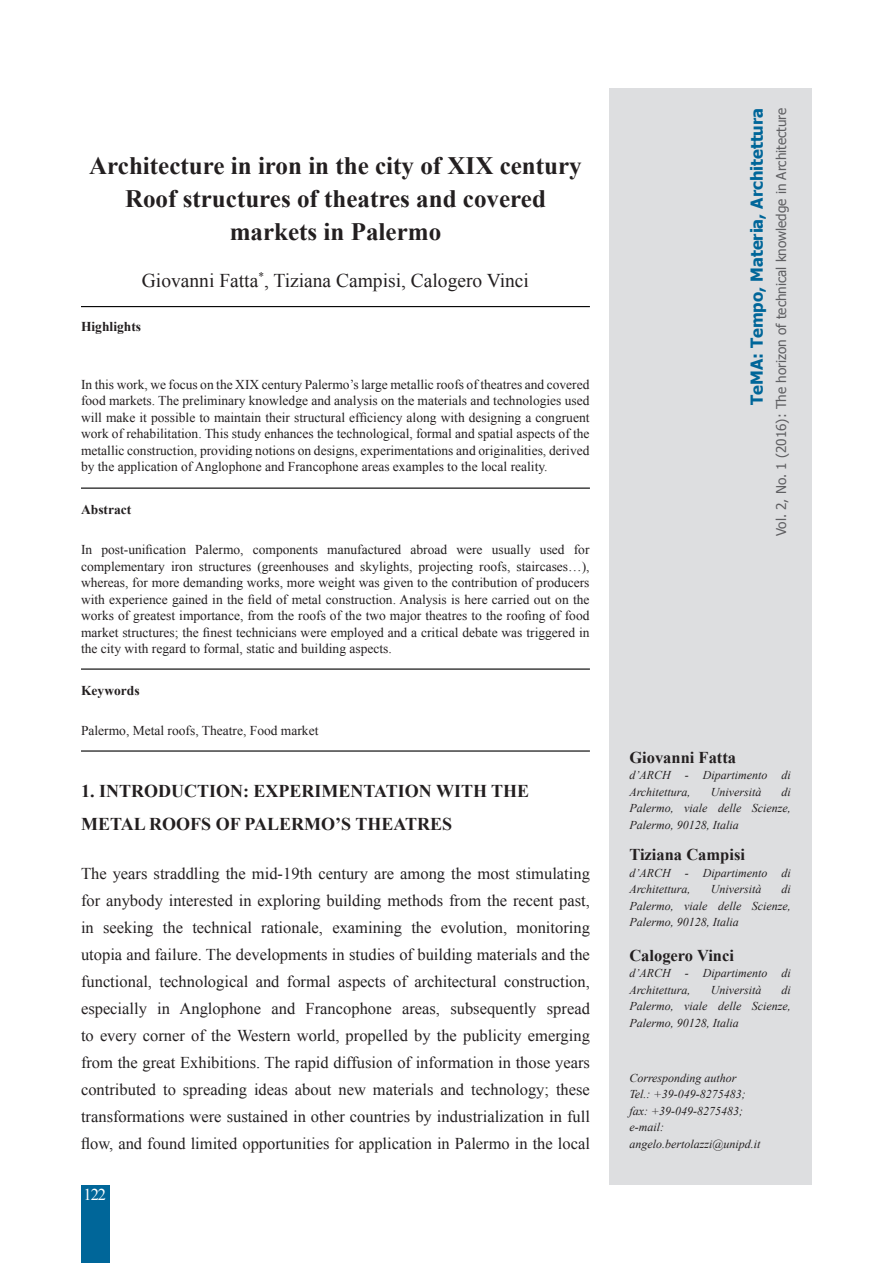
<style>
.page{position:relative;width:893px;height:1263px;background:#fff}
.page>*{position:absolute;margin:0;border:0;box-sizing:border-box;transform-origin:0 0}
.t1{font:700 25.05px/33px "Times New Roman";color:#231f20;text-align:center}
.t2{font:19.5px "Times New Roman";color:#231f20}
.t3{font:700 18px "Times New Roman";color:#231f20}
.t4{font:16.5px/27px "Times New Roman";color:#231f20;text-align:justify}
.t5{font:700 16.5px "Times New Roman";color:#231f20}
.t6{font:700 16.5px "Tahoma";color:#069}
.t7{font:16.5px "Times New Roman";color:#fff}
.t8{font:13.5px/16.5px "Times New Roman";color:#231f20;text-align:justify}
.t9{font:13.5px "Tahoma";color:#5f5f62}
.t10{font:700 13.5px "Times New Roman";color:#231f20}
.t11{font:italic 12px/16.5px "Times New Roman";color:#231f20}
</style>
<div class="page">
<div style="left:609px;top:88px;width:203px;height:1097px;background:#dddee0"></div>
<hr style="left:81px;top:306px;width:509px;height:1px;background:#000">
<hr style="left:81px;top:488px;width:509px;height:1px;background:#000">
<hr style="left:81px;top:668px;width:509px;height:2px;background:#000">
<hr style="left:81px;top:750px;width:509px;height:2px;background:#000">
<div style="left:81px;top:1185px;width:28px;height:78px;background:#069"></div>
<p class="t1" style="left:89px;top:149px;width:494px">Architecture in iron in the city of XIX century</p>
<p class="t1" style="left:125px;top:182px;width:422px">Roof structures of theatres and covered markets in Palermo</p>
<p class="t2" style="left:142px;top:267px;width:389px">Giovanni Fatta<sup>*</sup>, Tiziana Campisi, Calogero Vinci</p>
<p class="t10" style="left:81px;top:317px;width:62px">Highlights</p>
<p class="t8" style="left:81px;top:376px;width:510px">In this work, we focus on the XIX century Palermo’s large metallic roofs of theatres and covered food markets. The preliminary knowledge and analysis on the materials and technologies used will make it possible to maintain their structural efficiency along with designing a congruent work of rehabilitation. This study enhances the technological, formal and spatial aspects of the metallic construction, providing notions on designs, experimentations and originalities, derived by the application of Anglophone and Francophone areas examples to the local reality.</p>
<p class="t10" style="left:81px;top:500px;width:52px">Abstract</p>
<p class="t8" style="left:81px;top:541px;width:510px">In post-unification Palermo, components manufactured abroad were usually used for complementary iron structures (greenhouses and skylights, projecting roofs, staircases…), whereas, for more demanding works, more weight was given to the contribution of producers with experience gained in the field of metal construction. Analysis is here carried out on the works of greatest importance, from the roofs of the two major theatres to the roofing of food market structures; the finest technicians were employed and a critical debate was triggered in the city with regard to formal, static and building aspects.</p>
<p class="t10" style="left:81px;top:681px;width:60px">Keywords</p>
<p class="t8" style="left:81px;top:721px;width:239px">Palermo, Metal roofs, Theatre, Food market</p>
<p class="t3" style="left:81px;top:778px;width:450px">1. INTRODUCTION: EXPERIMENTATION WITH THE</p>
<p class="t3" style="left:81px;top:811px;width:373px">METAL ROOFS OF PALERMO’S THEATRES</p>
<p class="t4" style="left:81px;top:859px;width:510px">The years straddling the mid-19th century are among the most stimulating for anybody interested in exploring building methods from the recent past, in seeking the technical rationale, examining the evolution, monitoring utopia and failure. The developments in studies of building materials and the functional, technological and formal aspects of architectural construction, especially in Anglophone and Francophone areas, subsequently spread to every corner of the Western world, propelled by the publicity emerging from the great Exhibitions. The rapid diffusion of information in those years contributed to spreading ideas about new materials and technology; these transformations were sustained in other countries by industrialization in full flow, and found limited opportunities for application in Palermo in the local</p>
<p class="t7" style="left:84px;top:1184px;width:24px">122</p>
<p class="t6" style="left:745px;top:405px;width:298px;rotate:-90deg">TeMA: Tempo, Materia, Architettura</p>
<p class="t9" style="left:772px;top:536px;width:430px;rotate:-90deg">Vol. 2, No. 1 (2016): The horizon of technical knowledge in Architecture</p>
<p class="t5" style="left:629px;top:746px;width:108px">Giovanni Fatta</p>
<p class="t11" style="left:629px;top:767px;width:163px">d’ARCH - Dipartimento di<br>Architettura,</p>
<p class="t11" style="left:629px;top:783px;width:163px;text-align:justify;text-indent:152px">di Palermo, viale delle Scienze, Palermo, 90128, Italia</p>
<p class="t11" style="left:711px;top:783px;width:52px">Università</p>
<p class="t5" style="left:629px;top:843px;width:117px">Tiziana Campisi</p>
<p class="t11" style="left:629px;top:864px;width:163px">d’ARCH - Dipartimento di<br>Architettura,</p>
<p class="t11" style="left:629px;top:881px;width:163px;text-align:justify;text-indent:152px">di Palermo, viale delle Scienze, Palermo, 90128, Italia</p>
<p class="t11" style="left:711px;top:881px;width:52px">Università</p>
<p class="t5" style="left:629px;top:944px;width:106px">Calogero Vinci</p>
<p class="t11" style="left:629px;top:965px;width:163px">d’ARCH - Dipartimento di<br>Architettura,</p>
<p class="t11" style="left:629px;top:981px;width:163px;text-align:justify;text-indent:152px">di Palermo, viale delle Scienze, Palermo, 90128, Italia</p>
<p class="t11" style="left:711px;top:981px;width:52px">Università</p>
<p class="t11" style="left:629px;top:1069px;width:109px">Corresponding author</p>
<p class="t11" style="left:629px;top:1085px;width:118px">Tel.: +39-049-8275483;</p>
<p class="t11" style="left:629px;top:1102px;width:115px">fax: +39-049-8275483;</p>
<p class="t11" style="left:629px;top:1118px;width:36px">e-mail:</p>
<p class="t11" style="left:629px;top:1135px;width:133px">angelo.bertolazzi@unipd.it</p>
</div>
